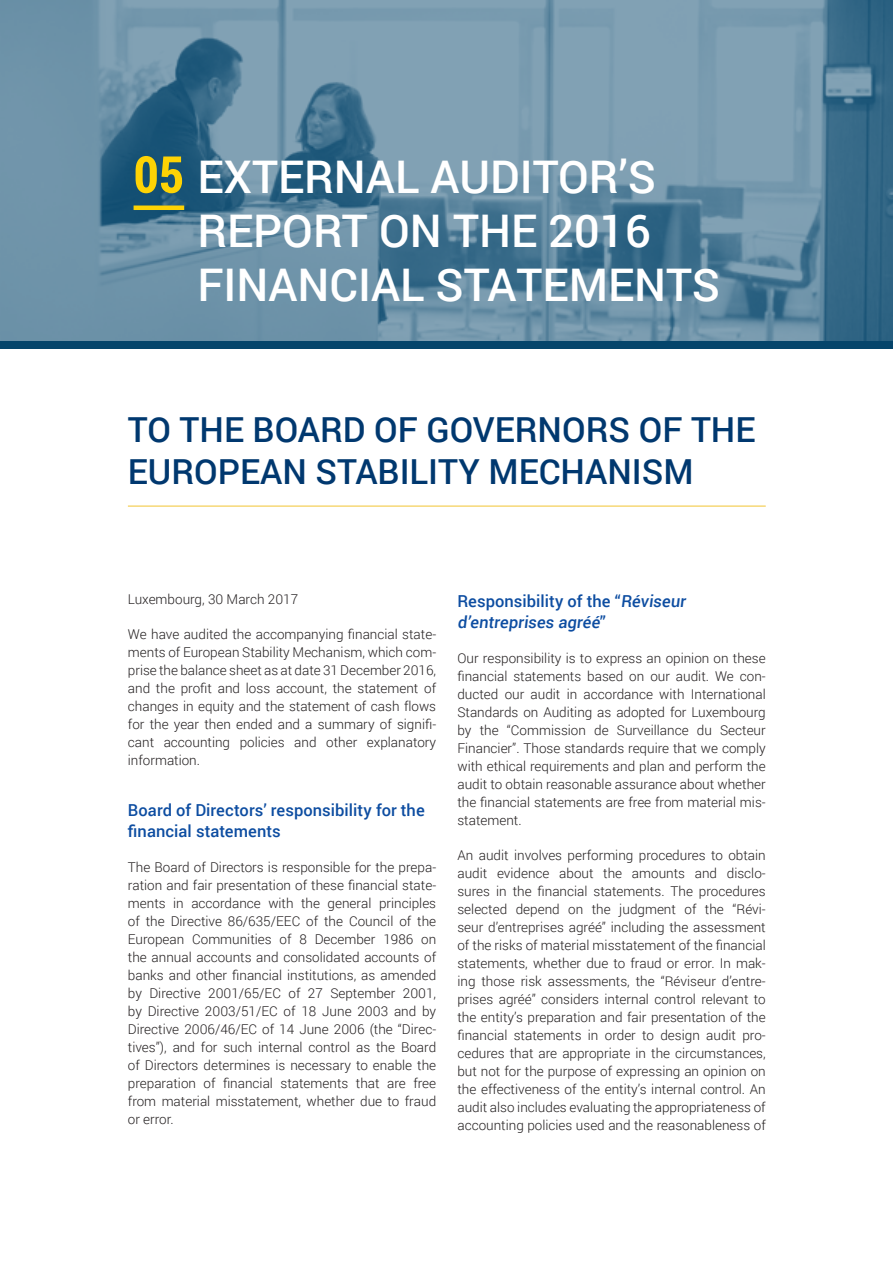
<style>
.page{position:relative;width:893px;height:1263px;background:#fff}
.page>*{position:absolute;margin:0;border:0;box-sizing:border-box;transform-origin:0 0}
.chapter_number{font:700 51px "Roboto Condensed";color:#fed304}
.chapter_title{font:500 45px/54px "Roboto";color:#fff}
.t1{font:500 34.5px/42px "Roboto";color:#00386f}
.sub-headline1{font:500 16.5px/21px "Roboto";letter-spacing:.005em;color:#0d4da1}
.body{font:300 13.5px/18px "Roboto";color:#231f20;text-align:justify}
</style>
<div class="page">
<div style="left:0;top:0;width:893px;height:349px;background:#05456b"></div>
<img style="left:0;top:0;width:893px;height:340px">
<hr style="left:128px;top:505px;width:638px;height:2px;background:#f4cb49">
<div style="left:134px;top:205px;width:50px;height:5px;background:#fed304"></div>
<p class="chapter_number" style="left:134px;top:139px;width:52px">05</p>
<p class="chapter_title" style="left:197px;top:148px;width:524px">EXTERNAL AUDITOR’S<br>REPORT ON THE 2016<br>FINANCIAL STATEMENTS</p>
<p class="t1" style="left:128px;top:408px;width:629px">TO THE BOARD OF GOVERNORS OF THE<br>EUROPEAN STABILITY MECHANISM</p>
<p class="body" style="left:128px;top:590px;width:172px">Luxembourg, 30 March 2017</p>
<p class="body" style="left:128px;top:625px;width:310px">We have audited the accompanying financial state&shy;ments of European Stability Mechanism, which com&shy;prise the balance sheet as at date 31 December 2016, and the profit and loss account, the statement of changes in equity and the statement of cash flows for the year then ended and a summary of signifi&shy;cant accounting policies and other explanatory information.</p>
<p class="sub-headline1" style="left:128px;top:799px;width:298px">Board of Directors’ responsibility for the financial statements</p>
<p class="body" style="left:128px;top:858px;width:310px">The Board of Directors is responsible for the prepa&shy;ration and fair presentation of these financial state&shy;ments in accordance with the general principles of the Directive 86/635/EEC of the Council of the European Communities of 8 December 1986 on the annual accounts and consolidated accounts of banks and other financial institutions, as amended by Directive 2001/65/EC of 27 September 2001, by Directive 2003/51/EC of 18 June 2003 and by Directive 2006/46/EC of 14 June 2006 (the “Direc&shy;tives”), and for such internal control as the Board of Directors determines is necessary to enable the preparation of financial statements that are free from material misstatement, whether due to fraud or error.</p>
<p class="sub-headline1" style="left:457px;top:590px;width:232px">Responsibility of the “Réviseur d’entreprises agréé”</p>
<p class="body" style="left:457px;top:649px;width:310px">Our responsibility is to express an opinion on these financial statements based on our audit. We con&shy;ducted our audit in accordance with International Standards on Auditing as adopted for Luxembourg by the “Commission de Surveillance du Secteur Financier”. Those standards require that we comply with ethical requirements and plan and perform the audit to obtain reasonable assurance about whether the financial statements are free from material mis&shy;statement.</p>
<p class="body" style="left:457px;top:846px;width:310px">An audit involves performing procedures to obtain audit evidence about the amounts and disclo&shy;sures in the financial statements. The procedures selected depend on the judgment of the “Révi&shy;seur d’entreprises agréé” including the assessment of the risks of material misstatement of the financial statements, whether due to fraud or error. In mak&shy;ing those risk assessments, the “Réviseur d’entre&shy;prises agréé” considers internal control relevant to the entity’s preparation and fair presentation of the financial statements in order to design audit pro&shy;cedures that are appropriate in the circumstances, but not for the purpose of expressing an opinion on the effectiveness of the entity’s internal control. An audit also includes evaluating the appropriateness of accounting policies used and the reasonableness of</p>
</div>
